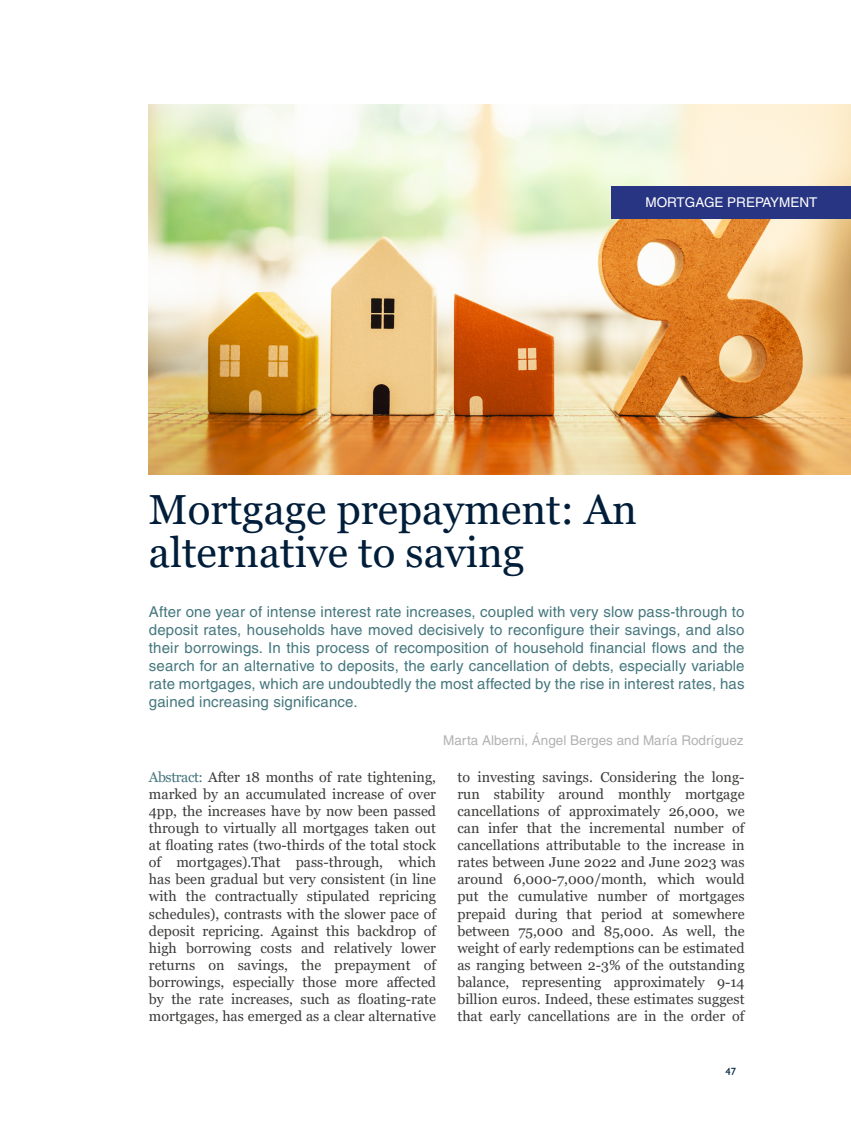
<style>
.page{position:relative;width:851px;height:1127px;background:#fff}
.page>*{position:absolute;margin:0;border:0;box-sizing:border-box;transform-origin:0 0}
.t1{font:42px/43.5px "Georgia";color:#001d39}
.t2{font:15px/18px "Helvetica";letter-spacing:.01em;color:#45777e;text-align:justify}
.t3{font:14.25px/17.1px "Georgia";color:#3c3c3b;text-align:justify}
.t4{font:13.5px "Helvetica";color:#b3b2b2}
.t5{font:13.5px "Helvetica";color:#fff}
.t6{font:500 10.5px "Gill Sans MT Std";color:#001d39}
.s1{color:#45777e}
</style>
<div class="page">
<img style="left:149px;top:104px;width:701px;height:370px">
<div style="left:611px;top:186px;width:239px;height:32px;background:#283583"></div>
<p class="t5" style="left:645px;top:194px;width:173px">MORTGAGE PREPAYMENT</p>
<h1 class="t1" style="left:149px;top:488px;width:489px">Mortgage prepayment: An alternative to saving</h1>
<p class="t2" style="left:149px;top:603px;width:597px">After one year of intense interest rate increases, coupled with very slow pass-through to deposit rates, households have moved decisively to reconfigure their savings, and also their borrowings. In this process of recomposition of household financial flows and the search for an alternative to deposits, the early cancellation of debts, especially variable rate mortgages, which are undoubtedly the most affected by the rise in interest rates, has gained increasing significance.</p>
<p class="t4" style="left:443px;top:732px;width:302px">Marta Alberni, Ángel Berges and María Rodríguez</p>
<p class="t3" style="left:149px;top:768px;width:289px"><span class="s1">Abstract:</span> After 18 months of rate tightening, marked by an accumulated increase of over 4pp, the increases have by now been passed through to virtually all mortgages taken out at floating rates (two-thirds of the total stock of mortgages).That pass-through, which has been gradual but very consistent (in line with the contractually stipulated repricing schedules), contrasts with the slower pace of deposit repricing. Against this backdrop of high borrowing costs and relatively lower returns on savings, the prepayment of borrowings, especially those more affected by the rate increases, such as floating-rate mortgages, has emerged as a clear alternative</p>
<p class="t3" style="left:457px;top:768px;width:289px">to investing savings. Considering the long&shy;run stability around monthly mortgage cancellations of approximately 26,000, we can infer that the incremental number of cancellations attributable to the increase in rates between June 2022 and June 2023 was around 6,000-7,000/month, which would put the cumulative number of mortgages prepaid during that period at somewhere between 75,000 and 85,000. As well, the weight of early redemptions can be estimated as ranging between 2-3% of the outstanding balance, representing approximately 9-14 billion euros. Indeed, these estimates suggest that early cancellations are in the order of</p>
<p class="t6" style="left:725px;top:1065px;width:12px">47</p>
</div>
